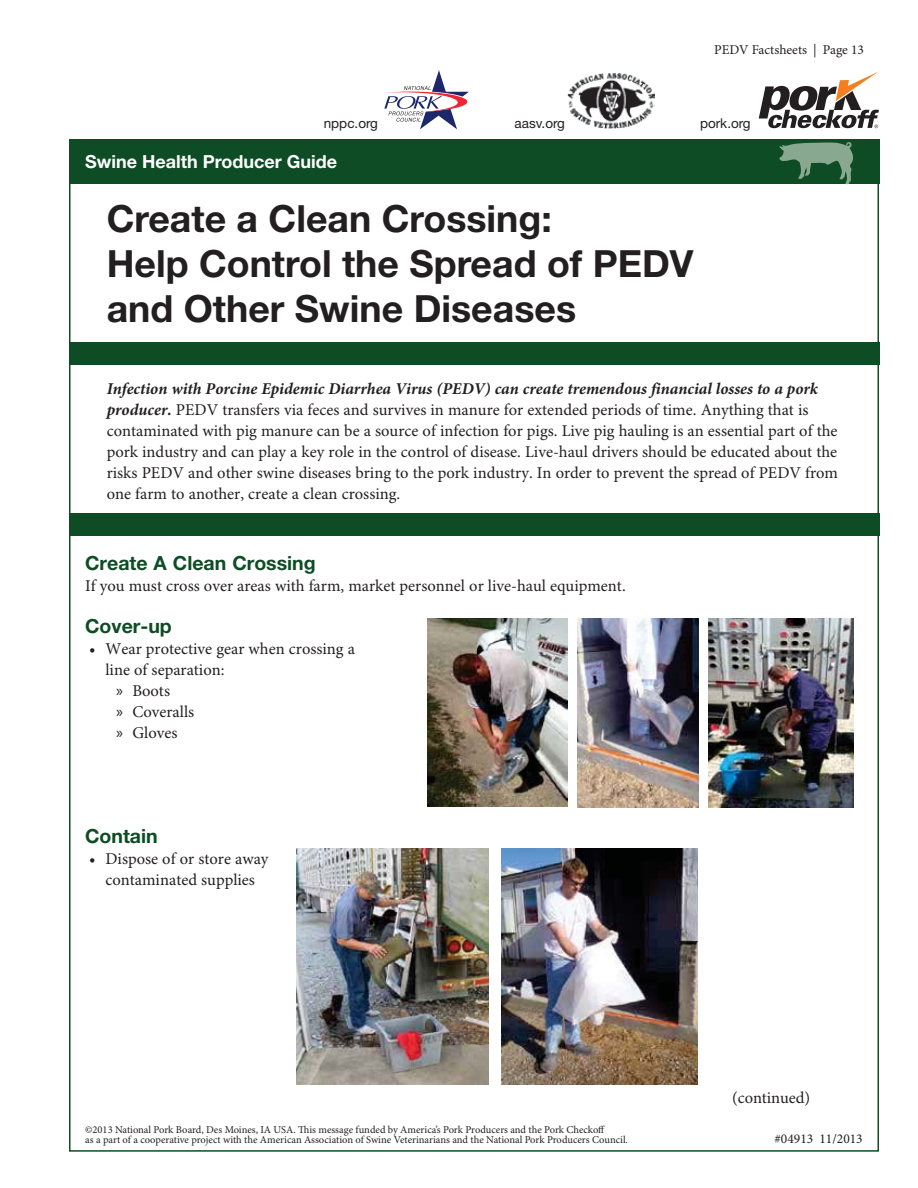
<style>
.page{position:relative;width:918px;height:1188px;background:#fff}
.page>*{position:absolute;margin:0;border:0;box-sizing:border-box;transform-origin:0 0}
.t1{font:700 37.5px/45px "Helvetica Neue LT Std";color:#231f20}
.t2{font:700 19.5px "Helvetica Neue LT Std";color:#0d4c25}
.t3{font:700 18px "Helvetica Neue LT Std";color:#fff}
.t4{font:16.5px/21px "Minion Pro";color:#231f20}
.t5{font:13.5px "Minion Pro";color:#231f20}
.t6{font:13.5px "Helvetica Neue LT Std";color:#231f20}
.t7{font:10.5px/10.5px "Minion Pro";color:#231f20}
.s1{font-weight:700;font-style:italic}
.s2{font-family:"Myriad Pro"}
</style>
<div class="page">
<div style="left:69px;top:139px;width:810px;height:45px;background:#0d4c25"></div>
<svg style="left:779px;top:142px;width:74px;height:42px"></svg>
<div style="left:69px;top:343px;width:810px;height:22px;background:#0d4c25"></div>
<div style="left:69px;top:513px;width:810px;height:23px;background:#0d4c25"></div>
<svg style="left:384px;top:70px;width:85px;height:59px"></svg>
<img style="left:567px;top:73px;width:87px;height:55px">
<svg style="left:759px;top:72px;width:120px;height:56px"></svg>
<img style="left:427px;top:619px;width:140px;height:188px">
<img style="left:709px;top:619px;width:144px;height:189px">
<img style="left:297px;top:849px;width:191px;height:235px">
<img style="left:502px;top:849px;width:196px;height:235px">
<img style="left:577px;top:619px;width:122px;height:188px">
<p class="t5" style="left:714px;top:44px;width:151px">PEDV Factsheets | Page 13</p>
<p class="t6" style="left:324px;top:119px;width:56px">nppc.org</p>
<p class="t6" style="left:515px;top:119px;width:52px">aasv.org</p>
<p class="t6" style="left:700px;top:119px;width:52px">pork.org</p>
<p class="t3" style="left:85px;top:155px;width:253px">Swine Health Producer Guide</p>
<h1 class="t1" style="left:107px;top:199px;width:588px">Create a Clean Crossing:<br>Help Control the Spread of PEDV and Other Swine Diseases</h1>
<p class="t4" style="left:107px;top:380px;width:733px"><span class="s1">Infection with Porcine Epidemic Diarrhea Virus (PEDV) can create tremendous financial losses to a pork producer.</span> PEDV transfers via feces and survives in manure for extended periods of time. Anything that is contaminated with pig manure can be a source of infection for pigs. Live pig hauling is an essential part of the pork industry and can play a key role in the control of disease. Live-haul drivers should be educated about the risks PEDV and other swine diseases bring to the pork industry. In order to prevent the spread of PEDV from one farm to another, create a clean crossing.</p>
<p class="t2" style="left:85px;top:556px;width:232px">Create A Clean Crossing</p>
<p class="t4" style="left:85px;top:576px;width:542px">If you must cross over areas with farm, market personnel or live-haul equipment.</p>
<p class="t2" style="left:85px;top:619px;width:88px">Cover-up</p>
<p class="t4" style="left:105px;top:639px;width:251px">Wear protective gear when crossing a</p>
<p class="t4" style="left:105px;top:660px;width:121px">line of separation:</p>
<p class="t4" style="left:116px;top:681px;width:55px"><span class="s2">»</span> Boots</p>
<p class="t4" style="left:116px;top:702px;width:80px"><span class="s2">»</span> Coveralls</p>
<p class="t4" style="left:116px;top:723px;width:63px"><span class="s2">»</span> Gloves</p>
<p class="t2" style="left:85px;top:829px;width:74px">Contain</p>
<p class="t4" style="left:105px;top:849px;width:165px">Dispose of or store away contaminated supplies</p>
<p class="t7" style="left:85px;top:1125px;width:544px">©2013 National Pork Board, Des Moines, IA USA. This message funded by America’s Pork Producers and the Pork Checkoff<br>as a part of a cooperative project with the American Association of Swine Veterinarians and the National Pork Producers Council.</p>
<p class="t4" style="left:732px;top:1089px;width:80px">(continued)</p>
<p class="t5" style="left:774px;top:1133px;width:90px">#04913 11/2013</p>
</div>
